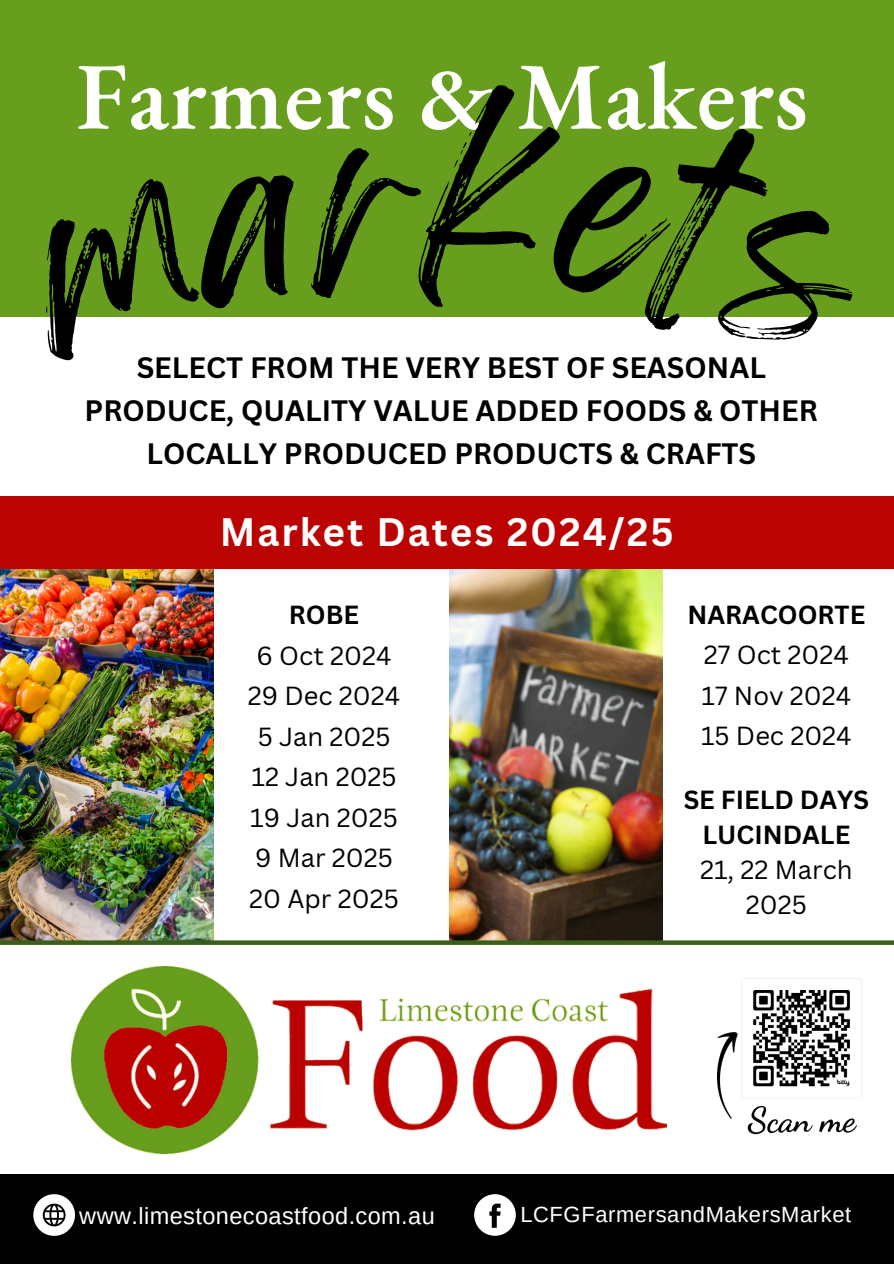
<style>
.page{position:relative;width:894px;height:1264px;background:#fff}
.page>*{position:absolute;margin:0;border:0;box-sizing:border-box;transform-origin:0 0}
.t1{font:600 95.4px "EB Garamond";letter-spacing:.01em;color:#fff}
.t2{font:700 38.7px "Canva Sans";letter-spacing:.05em;color:#fff}
.t3{font:700 28.65px/42.8px "Canva Sans";color:#000;text-align:center}
.t4{font:25.5px/40.5px "Canva Sans";color:#000;text-align:center}
.t5{font:700 25.5px/34.8px "Canva Sans";color:#000;text-align:center}
.t6{font:23.55px "Arimo";letter-spacing:.015em;color:#fff}
.t7{font:21.9px "Arimo";letter-spacing:.025em;color:#fff}
.s1{font-weight:700}
.s2{font-weight:400}
</style>
<div class="page">
<img style="left:0;top:569px;width:214px;height:371px">
<img style="left:449px;top:569px;width:213px;height:371px">
<div style="left:0;top:496px;width:893px;height:73px;background:#bb0301"></div>
<img style="left:71px;top:966px;width:594px;height:186px">
<div style="left:0;top:0;width:892px;height:317px;background:#679e1e"></div>
<svg style="left:0;top:940px;width:893px;height:4px;background:#47662a"></svg>
<div style="left:1px;top:1174px;width:892px;height:89px;background:#000"></div>
<svg style="left:474px;top:1194px;width:41px;height:41px"></svg>
<svg style="left:33px;top:1194px;width:42px;height:41px"></svg>
<img style="left:717px;top:978px;width:145px;height:157px">
<h3 class="t1" style="left:76px;top:32px;width:733px">Farmers &amp; Makers</h3>
<p class="t3" style="left:85px;top:346px;width:734px">SELECT FROM THE VERY BEST OF SEASONAL<br>PRODUCE, QUALITY VALUE ADDED FOODS &amp; OTHER<br>LOCALLY PRODUCED PRODUCTS &amp; CRAFTS</p>
<h4 class="t2" style="left:220px;top:505px;width:455px">Market Dates 2024/25</h4>
<h5 class="t4" style="left:248px;top:594px;width:154px"><span class="s1">ROBE<br></span>6 Oct 2024<br>29 Dec 2024<br>5 Jan 2025<br>12 Jan 2025<br>19 Jan 2025<br>9 Mar 2025<br>20 Apr 2025</h5>
<h5 class="t4" style="left:687px;top:593px;width:179px"><span class="s1">NARACOORTE<br></span>27 Oct 2024<br>17 Nov 2024<br>15 Dec 2024</h5>
<h5 class="t5" style="left:683px;top:782px;width:187px">SE FIELD DAYS<br>LUCINDALE<br><span class="s2">21, 22 March<br>2025</span></h5>
<p class="t6" style="left:79px;top:1202px;width:357px">www.limestonecoastfood.com.au</p>
<p class="t7" style="left:520px;top:1202px;width:332px">LCFGFarmersandMakersMarket</p>
</div>
